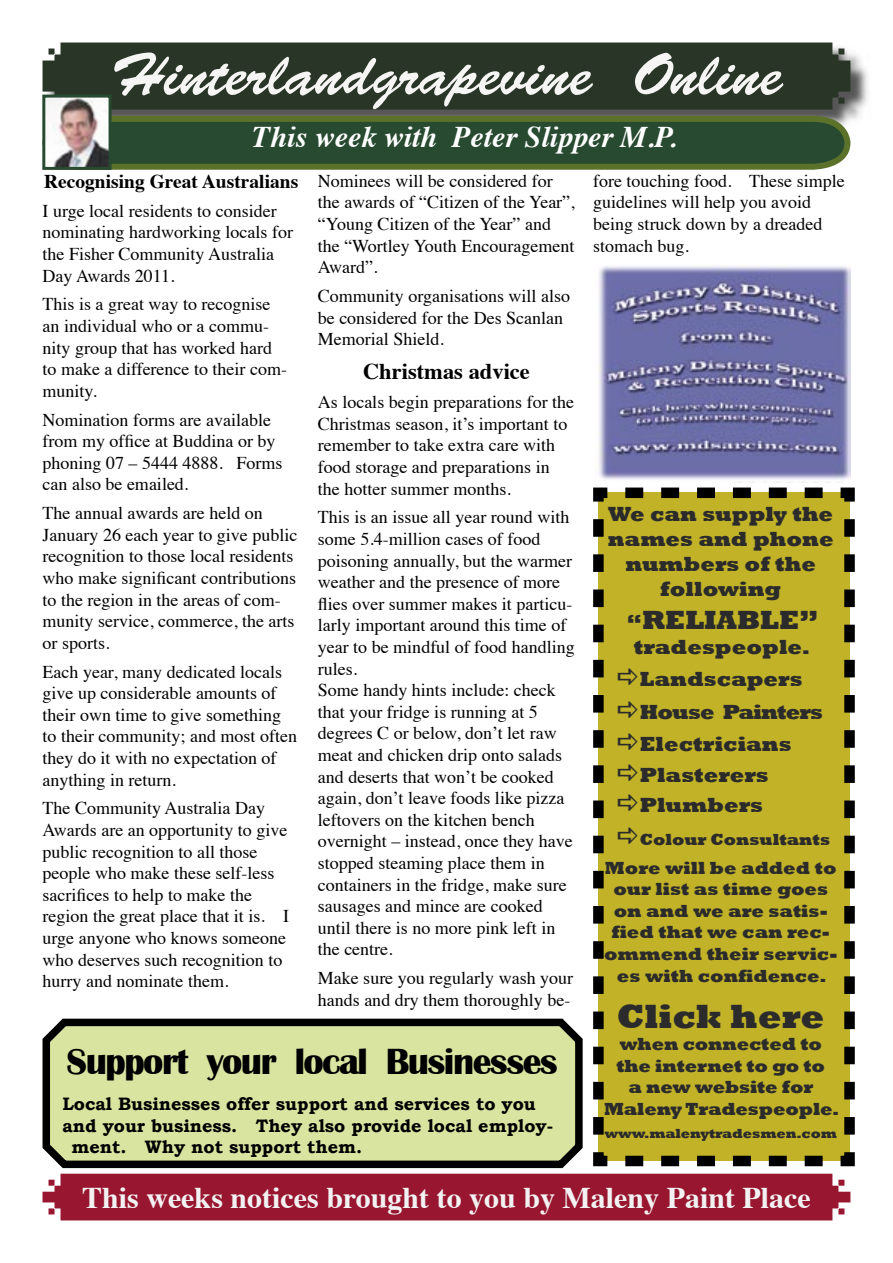
<style>
.page{position:relative;width:893px;height:1263px;background:#fff}
.page>*{position:absolute;margin:0;border:0;box-sizing:border-box;transform-origin:0 0}
.t1{font:60px "Brush Script Std";color:#f5f5f4}
.t2{font:700 37.5px "Britannic";letter-spacing:-.04em;color:#000}
.t3{font:800 34.5px "Rockwell";color:#2b2b2b}
.t4{font:700 30px "Times";color:#f3f2f2}
.t5{font:italic 700 30px "Times";color:#fff}
.t6{font:800 27px "Rockwell";color:#2b2b2b}
.t7{font:700 22.5px "Times";color:#000}
.t8{font:800 21px/31.7px "Rockwell";color:#2b2b2b;text-align:center}
.t9{font:700 19.5px "Times";color:#000}
.t10{font:18px/21.6px "Times";color:#000}
.t11{font:800 18px/21.6px "Rockwell";color:#2b2b2b;text-align:center}
.t12{font:700 18px "Bookman Old Style";color:#000}
.t13{font:800 16.5px "Rockwell";color:#2b2b2b}
.t14{font:800 13.5px "Rockwell";letter-spacing:-.01em;color:#2b2b2b}
.s1{font-size:21px}
</style>
<div class="page">
<div style="left:43px;top:1174px;width:807px;height:46px;background:#98162f"></div>
<svg style="left:43px;top:1019px;width:540px;height:149px;background:#bdc78c"></svg>
<img style="left:850px;top:53px;width:18px;height:67px">
<div style="left:43px;top:43px;width:807px;height:52px;background:#293527"></div>
<svg style="left:42px;top:95px;width:808px;height:75px;background:#40563c"></svg>
<svg style="left:593px;top:487px;width:262px;height:679px;background:#b8aa2b"></svg>
<img style="left:598px;top:266px;width:252px;height:216px">
<svg style="left:618px;top:669px;width:20px;height:16px"></svg>
<svg style="left:618px;top:701px;width:20px;height:16px"></svg>
<svg style="left:618px;top:734px;width:20px;height:16px"></svg>
<svg style="left:618px;top:764px;width:20px;height:16px"></svg>
<svg style="left:618px;top:795px;width:20px;height:16px"></svg>
<svg style="left:618px;top:827px;width:20px;height:16px"></svg>
<h1 class="t1" style="left:110px;top:41px;width:674px">Hinterlandgrapevine Online</h1>
<h3 class="t5" style="left:252px;top:109px;width:426px">This week with Peter Slipper M.P.</h3>
<p class="t9" style="left:44px;top:163px;width:256px">Recognising Great Australians</p>
<p class="t10" style="left:43px;top:198px;width:252px">I urge local residents to consider nominating hardworking locals for the Fisher Community Australia<br>Day Awards 2011.</p>
<p class="t10" style="left:43px;top:292px;width:246px">This is a great way to recognise an individual who or a commu&shy;nity group that has worked hard to make a difference to their com&shy;munity.</p>
<p class="t10" style="left:43px;top:407px;width:242px">Nomination forms are available from my office at Buddina or by phoning 07 – 5444 4888. Forms can also be emailed.</p>
<p class="t10" style="left:43px;top:501px;width:256px">The annual awards are held on<br>January 26 each year to give public recognition to those local residents who make significant contributions to the region in the areas of com&shy;munity service, commerce, the arts or sports.</p>
<p class="t10" style="left:43px;top:659px;width:256px">Each year, many dedicated locals give up considerable amounts of their own time to give something to their community; and most often they do it with no expectation of anything in return.</p>
<p class="t10" style="left:43px;top:796px;width:248px">The Community Australia Day<br>Awards are an opportunity to give public recognition to all those people who make these self-less sacrifices to help to make the region the great place that it is. I urge anyone who knows someone who deserves such recognition to hurry and nominate them.</p>
<p class="t10" style="left:318px;top:168px;width:258px">Nominees will be considered for the awards of “Citizen of the Year”, “Young Citizen of the Year” and the “Wortley Youth Encouragement<br>Award”.</p>
<p class="t10" style="left:318px;top:284px;width:254px">Community organisations will also be considered for the Des Scanlan<br>Memorial Shield.</p>
<p class="t7" style="left:363px;top:350px;width:168px">Christmas advice</p>
<p class="t10" style="left:318px;top:390px;width:258px">As locals begin preparations for the<br>Christmas season, it’s important to remember to take extra care with food storage and preparations in the hotter summer months.</p>
<p class="t10" style="left:318px;top:505px;width:258px">This is an issue all year round with some 5.4-million cases of food poisoning annually, but the warmer weather and the presence of more flies over summer makes it particu&shy;larly important around this time of year to be mindful of food handling rules.<br>Some handy hints include: check that your fridge is running at 5 degrees C or below, don’t let raw meat and chicken drip onto salads and deserts that won’t be cooked again, don’t leave foods like pizza leftovers on the kitchen bench overnight – instead, once they have stopped steaming place them in containers in the fridge, make sure sausages and mince are cooked until there is no more pink left in the centre.</p>
<p class="t10" style="left:318px;top:966px;width:257px">Make sure you regularly wash your hands and dry them thoroughly be-</p>
<h2 class="t2" style="left:67px;top:1040px;width:493px">Support your local Businesses</h2>
<p class="t12" style="left:62px;top:1093px;width:475px">Local Businesses offer support and services to you</p>
<p class="t12" style="left:62px;top:1115px;width:492px">and your business. They also provide local employ-</p>
<p class="t12" style="left:71px;top:1136px;width:292px">ment. Why not support them.</p>
<p class="t10" style="left:593px;top:168px;width:253px">fore touching food. These simple guidelines will help you avoid being struck down by a dreaded stomach bug.</p>
<p class="t8" style="left:608px;top:501px;width:227px;line-height:25.2px">We can supply the names and phone numbers of the following</p>
<h3 class="t6" style="left:627px;top:604px;width:193px"><span class="s1">“</span>RELIABLE”</h3>
<p class="t8" style="left:634px;top:631px;width:191px;text-align:left">tradespeople.<br>Landscapers<br>House Painters<br>Electricians<br>Plasterers<br>Plumbers</p>
<p class="t13" style="left:640px;top:830px;width:192px">Colour Consultants</p>
<p class="t11" style="left:604px;top:857px;width:235px">More will be added to our list as time goes on and we are satis&shy;fied that we can rec&shy;ommend their servic&shy;es with confidence.</p>
<h3 class="t3" style="left:617px;top:997px;width:209px">Click here</h3>
<p class="t11" style="left:604px;top:1033px;width:237px">when connected to the internet to go to<br>a new website for<br>Maleny Tradespeople.</p>
<p class="t14" style="left:605px;top:1126px;width:234px">www.malenytradesmen.com</p>
<h3 class="t4" style="left:82px;top:1169px;width:730px">This weeks notices brought to you by Maleny Paint Place</h3>
</div>
